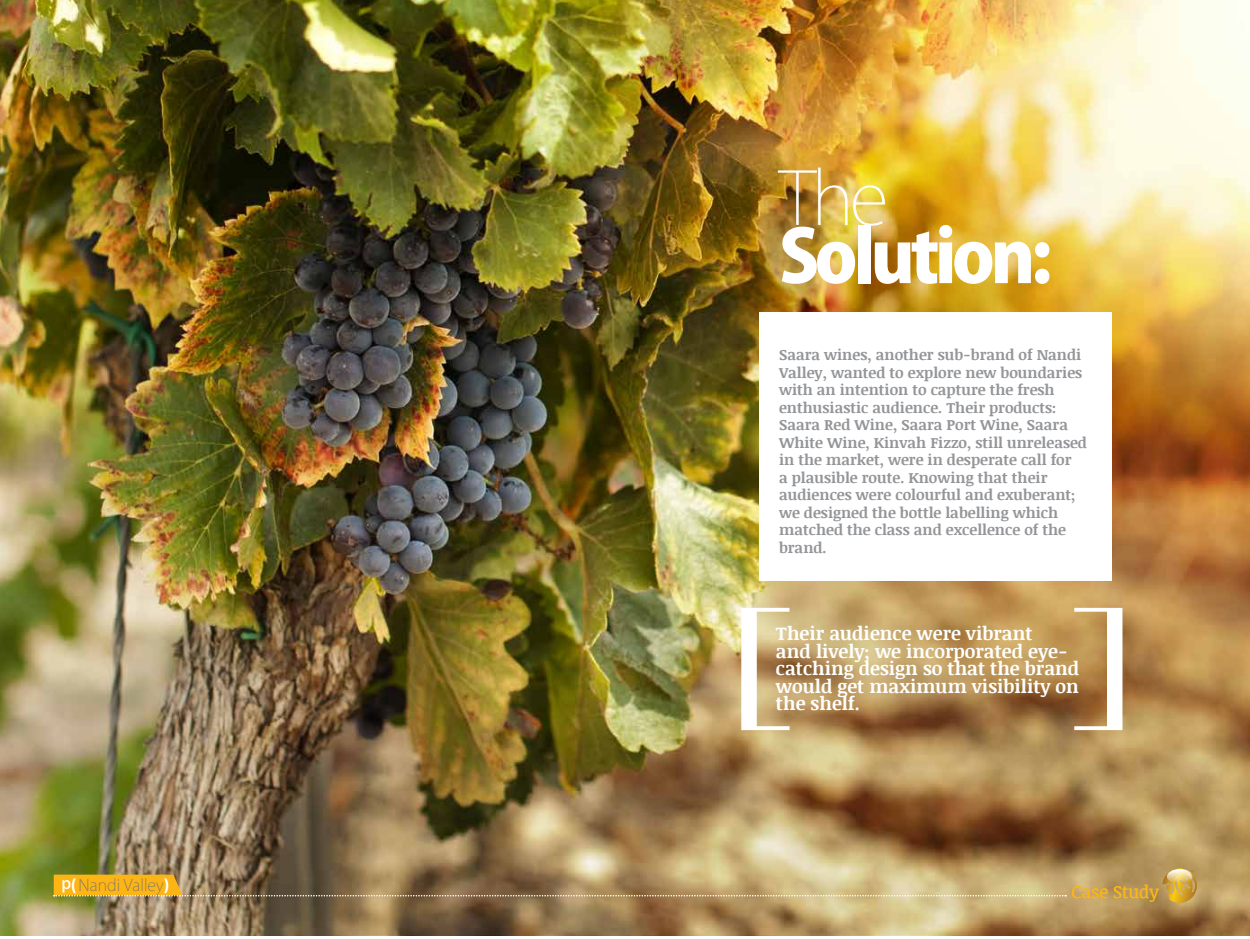
<style>
.page{position:relative;width:1250px;height:939px;background:#fff}
.page>*{position:absolute;margin:0;border:0;box-sizing:border-box;transform-origin:0 0}
.t1{font:800 72.12px "Koz Go Pr 6 N";letter-spacing:-.06em;color:#fff}
.t2{font:200 72.12px "Koz Go Pr 6 N";color:#fff}
.t3{font:700 18.75px/17.5px "Noticia Text";color:#fff}
.t4{font:17.5px "Noticia Text";color:#fcb515}
.t5{font:200 16px "Koz Go Pr 6 N";color:#6b6c6f}
.t6{font:700 15px/17.5px "Noticia Text";color:#939598}
.s1{font-weight:500;color:#fff}
.s2{font-weight:800;color:#fff}
</style>
<div class="page">
<img style="left:0;top:0;width:1250px;height:935px">
<div style="left:759px;top:313px;width:353px;height:268px;background:#fff"></div>
<svg style="left:1074px;top:73px;width:48px;height:781px"></svg>
<svg style="left:741px;top:608px;width:49px;height:122px"></svg>
<svg style="left:1163px;top:868px;width:34px;height:34px"></svg>
<svg style="left:54px;top:875px;width:1012px;height:21px;background:#b2955e"></svg>
<p class="t5" style="left:61px;top:876px;width:102px"><span class="s1">p</span><span class="s2">(</span> White Lotus</p>
<p class="t5" style="left:79px;top:876px;width:92px">Nandi Valley<span class="s2">)</span></p>
<h1 class="t2" style="left:779px;top:158px;width:111px">The</h1>
<h1 class="t1" style="left:779px;top:216px;width:274px">Solution:</h1>
<p class="t6" style="left:779px;top:345px;width:309px">Saara wines, another sub-brand of Nandi Valley, wanted to explore new boundaries with an intention to capture the fresh enthusiastic audience. Their products:<br>Saara Red Wine, Saara Port Wine, Saara White Wine, Kinvah Fizzo, still unreleased in the market, were in desperate call for<br>a plausible route. Knowing that their audiences were colourful and exuberant; we designed the bottle labelling which matched the class and excellence of the brand.</p>
<p class="t3" style="left:776px;top:624px;width:305px">Their audience were vibrant<br>and lively; we incorporated eye&shy;catching design so that the brand would get maximum visibility on the shelf.</p>
<p class="t4" style="left:1071px;top:879px;width:89px">Case Study</p>
</div>
